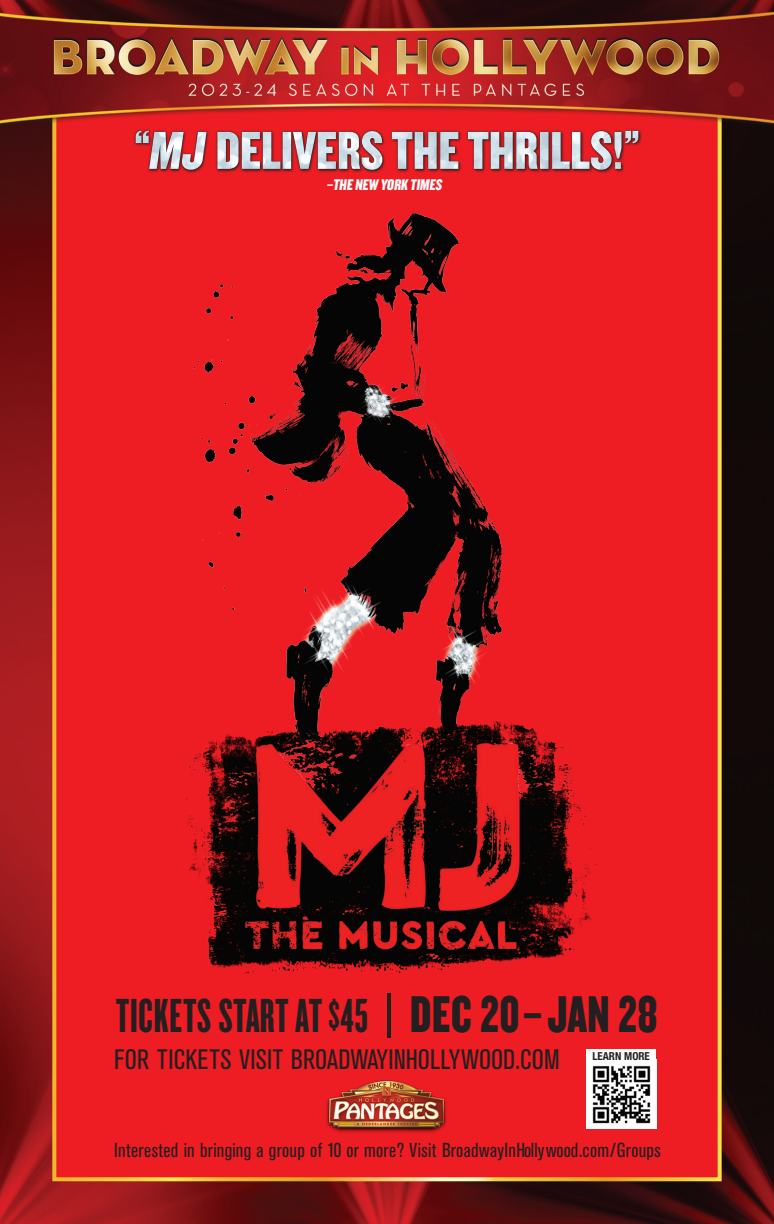
<style>
.page{position:relative;width:774px;height:1224px;background:#fff}
.page>*{position:absolute;margin:0;border:0;box-sizing:border-box;transform-origin:0 0}
.t1{font:49.8px "Knockout HTF67 Full Bantamwt";letter-spacing:.01em;color:#231f20}
.t2{font:condensed 27.8px "Akzidenz Grotesk BE";letter-spacing:.005em;color:#231f20}
.t3{font:condensed 20.2px "Akzidenz Grotesk BE";letter-spacing:.01em;color:#231f20}
.t4{font:16px "Knockout HTF69 Full Liteweight";color:#fff}
.t5{font:700 condensed 11px "Helvetica Neue LT Std";color:#231f20}
.s1{font-size:39.8px}
.s2{font-family:"Gotham";font-weight:300;font-size:63.6px}
.s3{font-family:"Knockout HTF69 Full Liteweight";font-size:53.8px}
</style>
<div class="page">
<img style="left:0;top:158px;width:774px;height:1066px">
<div style="left:54px;top:72px;width:666px;height:1109px;background:#ee1d23"></div>
<div style="left:325px;top:1079px;width:123px;height:55px;background:#010101;opacity:.6"></div>
<div style="left:327px;top:1080px;width:119px;height:50px;background:#010101;opacity:.76"></div>
<img style="left:329px;top:1082px;width:114px;height:46px">
<div style="left:586px;top:1049px;width:70px;height:80px;background:#fff"></div>
<img style="left:592px;top:1065px;width:59px;height:59px">
<div style="left:134px;top:129px;width:508px;height:45px;background:#e51d22"></div>
<div style="left:133px;top:128px;width:508px;height:44px;background:#231f20;opacity:.69"></div>
<img style="left:136px;top:158px;width:502px;height:12px">
<img style="left:193px;top:214px;width:310px;height:455px">
<img style="left:180px;top:669px;width:417px;height:305px">
<img style="left:0;top:0;width:774px;height:158px">
<p class="t4" style="left:326px;top:177px;width:120px">–THE NEW YORK TIMES</p>
<p class="t1" style="left:116px;top:990px;width:543px">TICKETS START AT <span class="s1">$</span>45 <span class="s2">I</span> <span class="s3">DEC 20–JAN 28</span></p>
<p class="t2" style="left:114px;top:1044px;width:447px">FOR TICKETS VISIT BROADWAYINHOLLYWOOD.COM</p>
<p class="t5" style="left:592px;top:1050px;width:59px">LEARN MORE</p>
<p class="t3" style="left:114px;top:1139px;width:548px">Interested in bringing a group of 10 or more? Visit BroadwayInHollywood.com/Groups</p>
</div>
